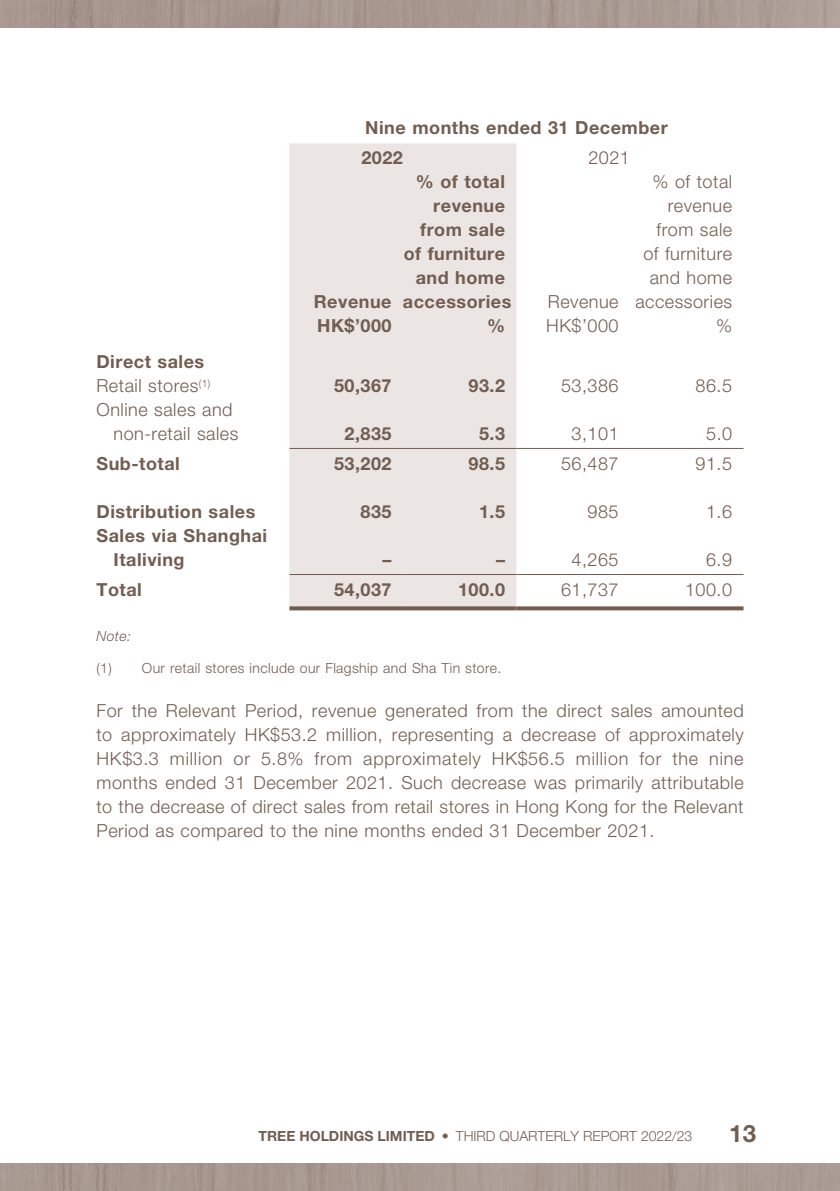
<style>
.page{position:relative;width:840px;height:1191px;background:#fff}
.page>*{position:absolute;margin:0;border:0;box-sizing:border-box;transform-origin:0 0}
.t1{font:700 24px "Helvetica Neue LT Std";color:#725d51}
.t2{font:300 18px/24px "Helvetica Neue LT Std";letter-spacing:.03em;color:#725d51}
.t3{font:700 18px/30px "Helvetica Neue LT Std";letter-spacing:.03em;color:#725d51}
.t4{font:300 14px "Helvetica Neue LT Std";letter-spacing:.03em;color:#725d51}
.t5{font:300 14px "Helvetica Neue LT Std";color:#725d51}
.t6{font:italic 300 14px "Helvetica Neue LT Std";color:#725d51}
.s1{font-weight:700}
</style>
<div class="page">
<img style="left:0;top:0;width:839px;height:1191px">
<div style="left:0;top:28px;width:839px;height:1134px;background:#fff"></div>
<div style="left:289px;top:143px;width:227px;height:463px;background:#ebe5e3"></div>
<hr style="left:289px;top:448px;width:114px;height:1px;background:#725d51">
<hr style="left:403px;top:448px;width:113px;height:1px;background:#725d51">
<hr style="left:516px;top:448px;width:113px;height:1px;background:#725d51">
<hr style="left:629px;top:448px;width:114px;height:1px;background:#725d51">
<hr style="left:289px;top:574px;width:114px;height:1px;background:#725d51">
<hr style="left:403px;top:574px;width:113px;height:1px;background:#725d51">
<hr style="left:516px;top:574px;width:113px;height:1px;background:#725d51">
<hr style="left:629px;top:574px;width:114px;height:1px;background:#725d51">
<svg style="left:289px;top:606px;width:114px;height:4px"></svg>
<svg style="left:403px;top:606px;width:113px;height:4px"></svg>
<svg style="left:516px;top:606px;width:113px;height:4px"></svg>
<svg style="left:629px;top:606px;width:114px;height:4px"></svg>
<p class="t3" style="left:361px;top:113px;width:308px">Nine months ended 31 December<br>2022</p>
<p class="t2" style="left:588px;top:146px;width:43px">2021</p>
<p class="t3" style="left:313px;top:287px;width:79px">Revenue</p>
<p class="t3" style="left:415px;top:167px;width:91px">% of total</p>
<p class="t3" style="left:433px;top:191px;width:73px">revenue</p>
<p class="t3" style="left:420px;top:215px;width:86px">from sale</p>
<p class="t3" style="left:403px;top:239px;width:103px">of furniture</p>
<p class="t3" style="left:415px;top:263px;width:91px">and home</p>
<p class="t3" style="left:403px;top:287px;width:110px">accessories</p>
<p class="t2" style="left:547px;top:290px;width:72px">Revenue</p>
<p class="t2" style="left:635px;top:170px;width:98px;text-align:right">% of total revenue from sale<br>of furniture and home accessories</p>
<p class="t2" style="left:96px;top:349px;width:115px"><span class="s1">Direct sales<br></span>Retail stores<sup>(1)</sup></p>
<p class="t2" style="left:113px;top:397px;width:126px;text-indent:-17px">Online sales and non-retail sales</p>
<p class="t3" style="left:317px;top:310px;width:76px">HK$’000</p>
<p class="t3" style="left:487px;top:310px;width:19px">%</p>
<p class="t2" style="left:546px;top:313px;width:74px">HK$’000</p>
<p class="t2" style="left:715px;top:313px;width:18px">%</p>
<p class="t3" style="left:334px;top:370px;width:59px">50,367</p>
<p class="t3" style="left:468px;top:370px;width:38px">93.2</p>
<p class="t2" style="left:560px;top:373px;width:59px">53,386</p>
<p class="t2" style="left:695px;top:373px;width:38px">86.5</p>
<p class="t3" style="left:344px;top:418px;width:49px">2,835</p>
<p class="t3" style="left:479px;top:418px;width:28px">5.3</p>
<p class="t2" style="left:571px;top:421px;width:49px">3,101</p>
<p class="t2" style="left:705px;top:421px;width:28px">5.0</p>
<p class="t3" style="left:96px;top:448px;width:85px">Sub-total</p>
<p class="t3" style="left:334px;top:448px;width:59px">53,202</p>
<p class="t3" style="left:468px;top:448px;width:38px">98.5</p>
<p class="t2" style="left:560px;top:451px;width:59px">56,487</p>
<p class="t2" style="left:695px;top:451px;width:38px">91.5</p>
<p class="t3" style="left:96px;top:496px;width:160px">Distribution sales</p>
<p class="t3" style="left:360px;top:496px;width:33px">835</p>
<p class="t3" style="left:479px;top:496px;width:28px">1.5</p>
<p class="t2" style="left:587px;top:499px;width:33px">985</p>
<p class="t2" style="left:705px;top:499px;width:28px">1.6</p>
<p class="t3" style="left:113px;top:523px;width:155px;line-height:24px;text-indent:-17px">Sales via Shanghai<br>Italiving</p>
<p class="t3" style="left:382px;top:544px;width:10px">–</p>
<p class="t3" style="left:496px;top:544px;width:10px">–</p>
<p class="t2" style="left:571px;top:547px;width:49px">4,265</p>
<p class="t2" style="left:705px;top:547px;width:28px">6.9</p>
<p class="t3" style="left:96px;top:574px;width:47px">Total</p>
<p class="t3" style="left:334px;top:574px;width:59px">54,037</p>
<p class="t3" style="left:458px;top:574px;width:49px">100.0</p>
<p class="t2" style="left:560px;top:577px;width:59px">61,737</p>
<p class="t2" style="left:684px;top:577px;width:49px">100.0</p>
<p class="t6" style="left:96px;top:628px;width:36px">Note:</p>
<p class="t4" style="left:96px;top:660px;width:406px">(1) Our retail stores include our Flagship and Sha Tin store.</p>
<p class="t2" style="left:96px;top:698px;width:648px;text-align:justify">For the Relevant Period, revenue generated from the direct sales amounted to approximately HK$53.2 million, representing a decrease of approximately HK$3.3 million or 5.8% from approximately HK$56.5 million for the nine months ended 31 December 2021. Such decrease was primarily attributable to the decrease of direct sales from retail stores in Hong Kong for the Relevant Period as compared to the nine months ended 31 December 2021.</p>
<p class="t5" style="left:258px;top:1127px;width:435px"><span class="s1">TREE HOLDINGS LIMITED</span> • THIRD QUARTERLY REPORT 2022/23</p>
<h1 class="t1" style="left:729px;top:1118px;width:28px">13</h1>
</div>
